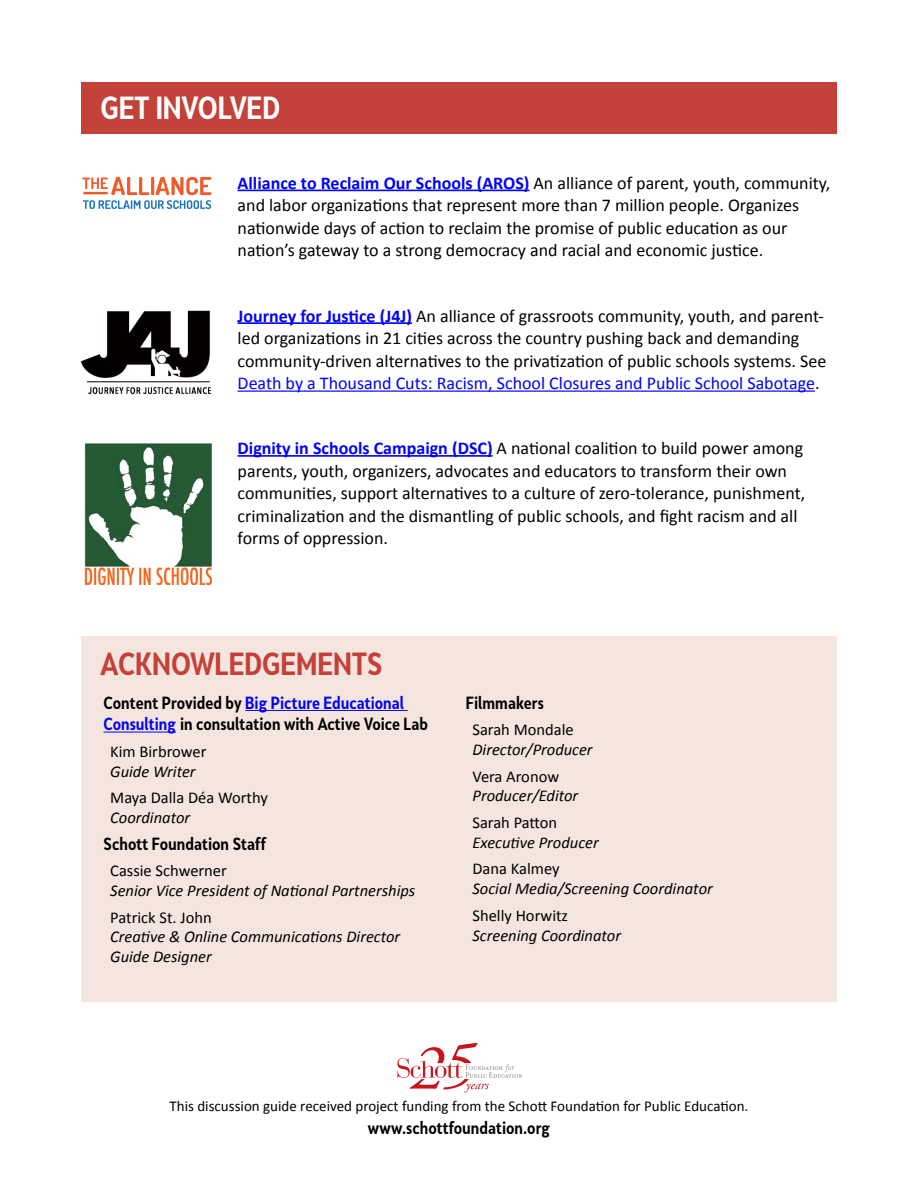
<style>
.page{position:relative;width:918px;height:1188px;background:#fff}
.page>*{position:absolute;margin:0;border:0;box-sizing:border-box;transform-origin:0 0}
.t1{font:700 30px "Skola Sans Cn";color:#c34139}
.t2{font:700 30px "Skola Sans Cn";color:#fff}
.t3{font:18px/22.5px "Calibri";color:#000}
.t4{font:italic 16.5px/19.8px "Calibri";color:#000}
.t5{font:700 16.5px/21.6px "Skola Sans Cn";color:#000}
.t6{font:16.5px "Calibri";color:#000}
.t7{font:15px "Calibri";color:#000}
.s1{font-weight:700;color:#00f}
.s2{color:#00f}
</style>
<div class="page">
<div style="left:81px;top:636px;width:756px;height:366px;background:#f5e5df"></div>
<div style="left:81px;top:82px;width:756px;height:52px;background:#c34139"></div>
<hr style="left:245px;top:710px;width:163px;height:1px;background:#00f">
<hr style="left:104px;top:732px;width:72px;height:1px;background:#00f">
<hr style="left:238px;top:190px;width:291px;height:1px;background:#00f">
<hr style="left:238px;top:322px;width:174px;height:2px;background:#00f">
<hr style="left:238px;top:391px;width:577px;height:1px;background:#00f">
<hr style="left:238px;top:455px;width:255px;height:2px;background:#00f">
<svg style="left:82px;top:177px;width:129px;height:32px"></svg>
<hr style="left:83px;top:192px;width:25px;height:2px;background:#f15a29">
<img style="left:81px;top:311px;width:130px;height:84px">
<img style="left:85px;top:443px;width:126px;height:142px">
<svg style="left:398px;top:1043px;width:124px;height:50px"></svg>
<h1 class="t2" style="left:100px;top:89px;width:181px">GET INVOLVED</h1>
<p class="t3" style="left:238px;top:171px;width:594px"><span class="s1">Alliance to Reclaim Our Schools (AROS)</span> An alliance of parent, youth, community, and labor organizations that represent more than 7 million people. Organizes nationwide days of action to reclaim the promise of public education as our nation’s gateway to a strong democracy and racial and economic justice.</p>
<p class="t3" style="left:238px;top:303px;width:590px"><span class="s1">Journey for Justice (J4J)</span> An alliance of grassroots community, youth, and parent&shy;led organizations in 21 cities across the country pushing back and demanding community-driven alternatives to the privatization of public schools systems. See <span class="s2">Death by a Thousand Cuts: Racism, School Closures and Public School Sabotage</span>.</p>
<p class="t3" style="left:238px;top:436px;width:569px"><span class="s1">Dignity in Schools Campaign (DSC)</span> A national coalition to build power among parents, youth, organizers, advocates and educators to transform their own communities, support alternatives to a culture of zero-tolerance, punishment, criminalization and the dismantling of public schools, and fight racism and all forms of oppression.</p>
<h1 class="t1" style="left:100px;top:646px;width:284px">ACKNOWLEDGEMENTS</h1>
<p class="t5" style="left:104px;top:692px;width:326px">Content Provided by <span class="s2">Big Picture Educational<br>Consulting</span> in consultation with Active Voice Lab</p>
<p class="t6" style="left:110px;top:741px;width:98px">Kim Birbrower</p>
<p class="t4" style="left:110px;top:761px;width:87px">Guide Writer</p>
<p class="t6" style="left:110px;top:788px;width:159px">Maya Dalla Déa Worthy</p>
<p class="t4" style="left:110px;top:807px;width:81px">Coordinator</p>
<p class="t5" style="left:104px;top:832px;width:164px">Schott Foundation Staff</p>
<p class="t6" style="left:110px;top:860px;width:118px">Cassie Schwerner</p>
<p class="t4" style="left:110px;top:880px;width:307px">Senior Vice President of National Partnerships</p>
<p class="t6" style="left:110px;top:907px;width:103px">Patrick St. John</p>
<p class="t4" style="left:110px;top:926px;width:291px">Creative &amp; Online Communications Director<br>Guide Designer</p>
<p class="t5" style="left:466px;top:692px;width:80px">Filmmakers</p>
<p class="t6" style="left:472px;top:720px;width:103px">Sarah Mondale</p>
<p class="t4" style="left:472px;top:739px;width:122px">Director/Producer</p>
<p class="t6" style="left:472px;top:766px;width:88px">Vera Aronow</p>
<p class="t4" style="left:472px;top:785px;width:107px">Producer/Editor</p>
<p class="t6" style="left:472px;top:812px;width:86px">Sarah Patton</p>
<p class="t4" style="left:472px;top:832px;width:128px">Executive Producer</p>
<p class="t6" style="left:472px;top:859px;width:89px">Dana Kalmey</p>
<p class="t4" style="left:472px;top:878px;width:242px">Social Media/Screening Coordinator</p>
<p class="t6" style="left:472px;top:905px;width:97px">Shelly Horwitz</p>
<p class="t4" style="left:472px;top:924px;width:150px">Screening Coordinator</p>
<p class="t7" style="left:170px;top:1097px;width:580px">This discussion guide received project funding from the Schott Foundation for Public Education.</p>
<p class="t5" style="left:368px;top:1117px;width:184px">www.schottfoundation.org</p>
</div>
